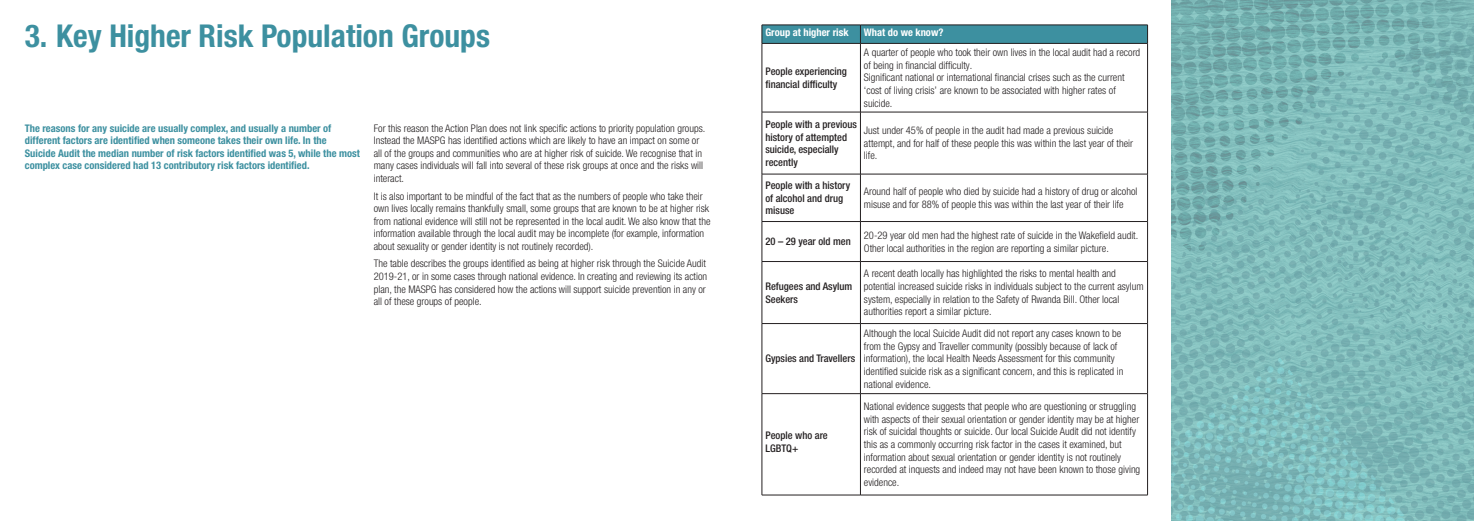
<style>
.page{position:relative;width:1474px;height:521px;background:#fff}
.page>*{position:absolute;margin:0;border:0;box-sizing:border-box;transform-origin:0 0}
.t1{font:700 condensed 31.5px "Helvetica Neue LT Pro";color:#3d90a0}
.t2{font:300 condensed 10.5px/12.6px "Helvetica Neue LT Pro";color:#231f20}
.t3{font:700 condensed 10.5px/12.6px "Helvetica Neue LT Pro";color:#3d90a0}
.t4{font:500 condensed 10.5px/12.6px "Helvetica Neue LT Pro";color:#231f20}
.t5{font:700 condensed 10.5px "Helvetica Neue LT Pro";color:#fff}
</style>
<div class="page">
<img style="left:1171px;top:0;width:302px;height:521px">
<svg style="left:761px;top:25px;width:387px;height:18px;background:#3c8c9b"></svg>
<hr style="left:761px;top:43px;width:99px;height:1px;background:#231f20">
<hr style="left:761px;top:44px;width:1px;height:68px;background:#231f20">
<hr style="left:860px;top:43px;width:287px;height:1px;background:#231f20">
<hr style="left:860px;top:44px;width:1px;height:68px;background:#231f20">
<hr style="left:1147px;top:44px;width:1px;height:68px;background:#231f20">
<hr style="left:761px;top:112px;width:99px;height:1px;background:#231f20">
<hr style="left:761px;top:112px;width:1px;height:62px;background:#231f20">
<hr style="left:860px;top:112px;width:287px;height:1px;background:#231f20">
<hr style="left:860px;top:112px;width:1px;height:62px;background:#231f20">
<hr style="left:1147px;top:112px;width:1px;height:62px;background:#231f20">
<hr style="left:761px;top:174px;width:99px;height:1px;background:#231f20">
<hr style="left:761px;top:174px;width:1px;height:47px;background:#231f20">
<hr style="left:860px;top:174px;width:287px;height:1px;background:#231f20">
<hr style="left:860px;top:174px;width:1px;height:47px;background:#231f20">
<hr style="left:1147px;top:174px;width:1px;height:47px;background:#231f20">
<hr style="left:761px;top:221px;width:99px;height:1px;background:#231f20">
<hr style="left:761px;top:222px;width:1px;height:39px;background:#231f20">
<hr style="left:860px;top:221px;width:287px;height:1px;background:#231f20">
<hr style="left:860px;top:222px;width:1px;height:39px;background:#231f20">
<hr style="left:1147px;top:222px;width:1px;height:39px;background:#231f20">
<hr style="left:761px;top:261px;width:99px;height:1px;background:#231f20">
<hr style="left:761px;top:262px;width:1px;height:61px;background:#231f20">
<hr style="left:860px;top:261px;width:287px;height:1px;background:#231f20">
<hr style="left:860px;top:262px;width:1px;height:61px;background:#231f20">
<hr style="left:1147px;top:262px;width:1px;height:61px;background:#231f20">
<hr style="left:761px;top:323px;width:99px;height:1px;background:#231f20">
<hr style="left:761px;top:324px;width:1px;height:69px;background:#231f20">
<hr style="left:860px;top:323px;width:287px;height:1px;background:#231f20">
<hr style="left:860px;top:324px;width:1px;height:69px;background:#231f20">
<hr style="left:1147px;top:324px;width:1px;height:69px;background:#231f20">
<hr style="left:761px;top:393px;width:99px;height:1px;background:#231f20">
<hr style="left:761px;top:394px;width:1px;height:101px;background:#231f20">
<hr style="left:860px;top:393px;width:287px;height:1px;background:#231f20">
<hr style="left:860px;top:394px;width:1px;height:101px;background:#231f20">
<hr style="left:1147px;top:394px;width:1px;height:101px;background:#231f20">
<hr style="left:761px;top:495px;width:99px;height:1px;background:#231f20">
<hr style="left:860px;top:495px;width:287px;height:1px;background:#231f20">
<h1 class="t1" style="left:25px;top:17px;width:466px">3. Key Higher Risk Population Groups</h1>
<p class="t3" style="left:25px;top:122px;width:336px">The reasons for any suicide are usually complex, and usually a number of different factors are identified when someone takes their own life. In the Suicide Audit the median number of risk factors identified was 5, while the most complex case considered had 13 contributory risk factors identified.</p>
<p class="t2" style="left:374px;top:121px;width:333px">For this reason the Action Plan does not link specific actions to priority population groups.<br>Instead the MASPG has identified actions which are likely to have an impact on some or all of the groups and communities who are at higher risk of suicide. We recognise that in many cases individuals will fall into several of these risk groups at once and the risks will interact.</p>
<p class="t2" style="left:374px;top:189px;width:338px">It is also important to be mindful of the fact that as the numbers of people who take their own lives locally remains thankfully small, some groups that are known to be at higher risk from national evidence will still not be represented in the local audit. We also know that the information available through the local audit may be incomplete (for example, information about sexuality or gender identity is not routinely recorded).</p>
<p class="t2" style="left:374px;top:257px;width:335px">The table describes the groups identified as being at higher risk through the Suicide Audit 2019-21, or in some cases through national evidence. In creating and reviewing its action plan, the MASPG has considered how the actions will support suicide prevention in any or all of these groups of people.</p>
<p class="t5" style="left:765px;top:26px;width:85px">Group at higher risk</p>
<p class="t5" style="left:864px;top:26px;width:81px">What do we know?</p>
<p class="t4" style="left:765px;top:65px;width:83px">People experiencing financial difficulty</p>
<p class="t2" style="left:864px;top:46px;width:278px">A quarter of people who took their own lives in the local audit had a record of being in financial difficulty.<br>Significant national or international financial crises such as the current ‘cost of living crisis’ are known to be associated with higher rates of suicide.</p>
<p class="t4" style="left:765px;top:118px;width:93px">People with a previous history of attempted suicide, especially recently</p>
<p class="t2" style="left:864px;top:124px;width:270px">Just under 45% of people in the audit had made a previous suicide attempt, and for half of these people this was within the last year of their life.</p>
<p class="t4" style="left:765px;top:179px;width:86px">People with a history of alcohol and drug misuse</p>
<p class="t2" style="left:864px;top:185px;width:275px">Around half of people who died by suicide had a history of drug or alcohol misuse and for 88% of people this was within the last year of their life</p>
<p class="t4" style="left:765px;top:235px;width:87px">20 – 29 year old men</p>
<p class="t2" style="left:864px;top:229px;width:276px">20-29 year old men had the highest rate of suicide in the Wakefield audit.<br>Other local authorities in the region are reporting a similar picture.</p>
<p class="t4" style="left:765px;top:280px;width:88px">Refugees and Asylum<br>Seekers</p>
<p class="t2" style="left:864px;top:267px;width:281px">A recent death locally has highlighted the risks to mental health and potential increased suicide risks in individuals subject to the current asylum system, especially in relation to the Safety of Rwanda Bill. Other local authorities report a similar picture.</p>
<p class="t4" style="left:765px;top:352px;width:91px">Gypsies and Travellers</p>
<p class="t4" style="left:765px;top:429px;width:64px">People who are<br>LGBTQ+</p>
<p class="t2" style="left:864px;top:327px;width:261px">Although the local Suicide Audit did not report any cases known to be from the Gypsy and Traveller community (possibly because of lack of information), the local Health Needs Assessment for this community identified suicide risk as a significant concern, and this is replicated in national evidence.</p>
<p class="t2" style="left:864px;top:400px;width:278px">National evidence suggests that people who are questioning or struggling with aspects of their sexual orientation or gender identity may be at higher risk of suicidal thoughts or suicide. Our local Suicide Audit did not identify this as a commonly occurring risk factor in the cases it examined, but information about sexual orientation or gender identity is not routinely recorded at inquests and indeed may not have been known to those giving evidence.</p>
</div>
